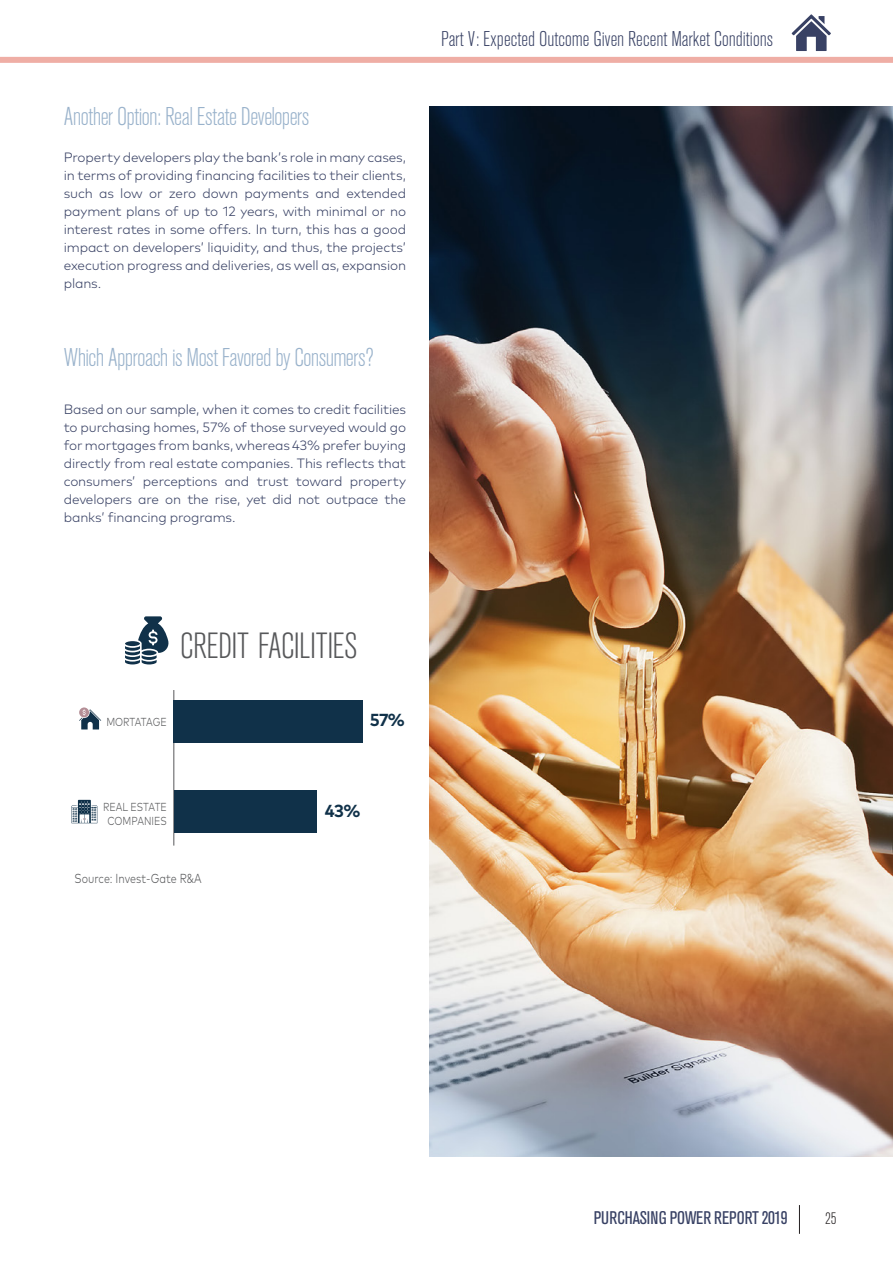
<style>
.page{position:relative;width:893px;height:1263px;background:#fff}
.page>*{position:absolute;margin:0;border:0;box-sizing:border-box;transform-origin:0 0}
.t1{font:300 condensed 36.15px "Akzidenz Grotesk BQ";letter-spacing:-.015em;color:#57585a}
.new_sub{font:300 condensed 25.5px "Akzidenz Grotesk BQ";letter-spacing:-.02em;color:#99b2cb}
.t2{font:300 condensed 21.15px "Akzidenz Grotesk BQ";color:#384164}
.t3{font:condensed 18.15px "Akzidenz Grotesk BQ";letter-spacing:-.005em;color:#384164}
.t4{font:700 17.4px "Mark Pro";color:#103149}
.t5{font:300 condensed 16.5px "Akzidenz Grotesk BQ";color:#231f20}
.IG_1{font:300 13.5px/18px "Mark Pro";letter-spacing:-.01em;color:#384164;text-align:justify}
.t6{font:300 13.05px "Mark Pro";color:#57585a;scale:.82 1}
.t7{font:300 11.55px/14px "Mark Pro";color:#57585a;text-align:center;scale:.82 1}
</style>
<div class="page">
<svg style="left:125px;top:616px;width:44px;height:48px"></svg>
<div style="left:125px;top:641px;width:15px;height:5px;background:#103149;border-radius:50%"></div>
<hr style="left:173px;top:690px;width:1px;height:155px;background:#57585a">
<div style="left:174px;top:790px;width:143px;height:43px;background:#103149"></div>
<div style="left:174px;top:701px;width:189px;height:42px;background:#103149"></div>
<svg style="left:79px;top:707px;width:22px;height:22px"></svg>
<svg style="left:71px;top:800px;width:26px;height:23px"></svg>
<img style="left:429px;top:106px;width:464px;height:1051px">
<div style="left:0;top:57px;width:893px;height:6px;background:#efaea5"></div>
<svg style="left:799px;top:1205px;width:1px;height:29px"></svg>
<svg style="left:792px;top:14px;width:39px;height:37px"></svg>
<p class="new_sub" style="left:64px;top:103px;width:247px">Another Option: Real Estate Developers</p>
<p class="IG_1" style="left:64px;top:147px;width:344px">Property developers play the bank’s role in many cases, in terms of providing financing facilities to their clients, such as low or zero down payments and extended payment plans of up to 12 years, with minimal or no interest rates in some offers. In turn, this has a good impact on developers’ liquidity, and thus, the projects’ execution progress and deliveries, as well as, expansion plans.</p>
<p class="new_sub" style="left:64px;top:343px;width:311px">Which Approach is Most Favored by Consumers?</p>
<p class="IG_1" style="left:64px;top:399px;width:344px">Based on our sample, when it comes to credit facilities to purchasing homes, 57% of those surveyed would go for mortgages from banks, whereas 43% prefer buying directly from real estate companies. This reflects that consumers’ perceptions and trust toward property developers are on the rise, yet did not outpace the banks’ financing programs.</p>
<h3 class="t2" style="left:441px;top:28px;width:333px">Part V: Expected Outcome Given Recent Market Conditions</h3>
<p class="t1" style="left:180px;top:626px;width:179px">CREDIT FACILITIES</p>
<p class="t7" style="left:106px;top:714px;width:75px">MORTATAGE</p>
<p class="t4" style="left:370px;top:707px;width:36px">57%</p>
<p class="t7" style="left:103px;top:799px;width:79px">REAL ESTATE<br>COMPANIES</p>
<p class="t4" style="left:325px;top:797px;width:37px">43%</p>
<p class="t6" style="left:75px;top:869px;width:157px">Source: Invest-Gate R&amp;A</p>
<h3 class="t3" style="left:594px;top:1207px;width:195px">PURCHASING POWER REPORT 2019</h3>
<p class="t5" style="left:825px;top:1210px;width:13px">25</p>
</div>
